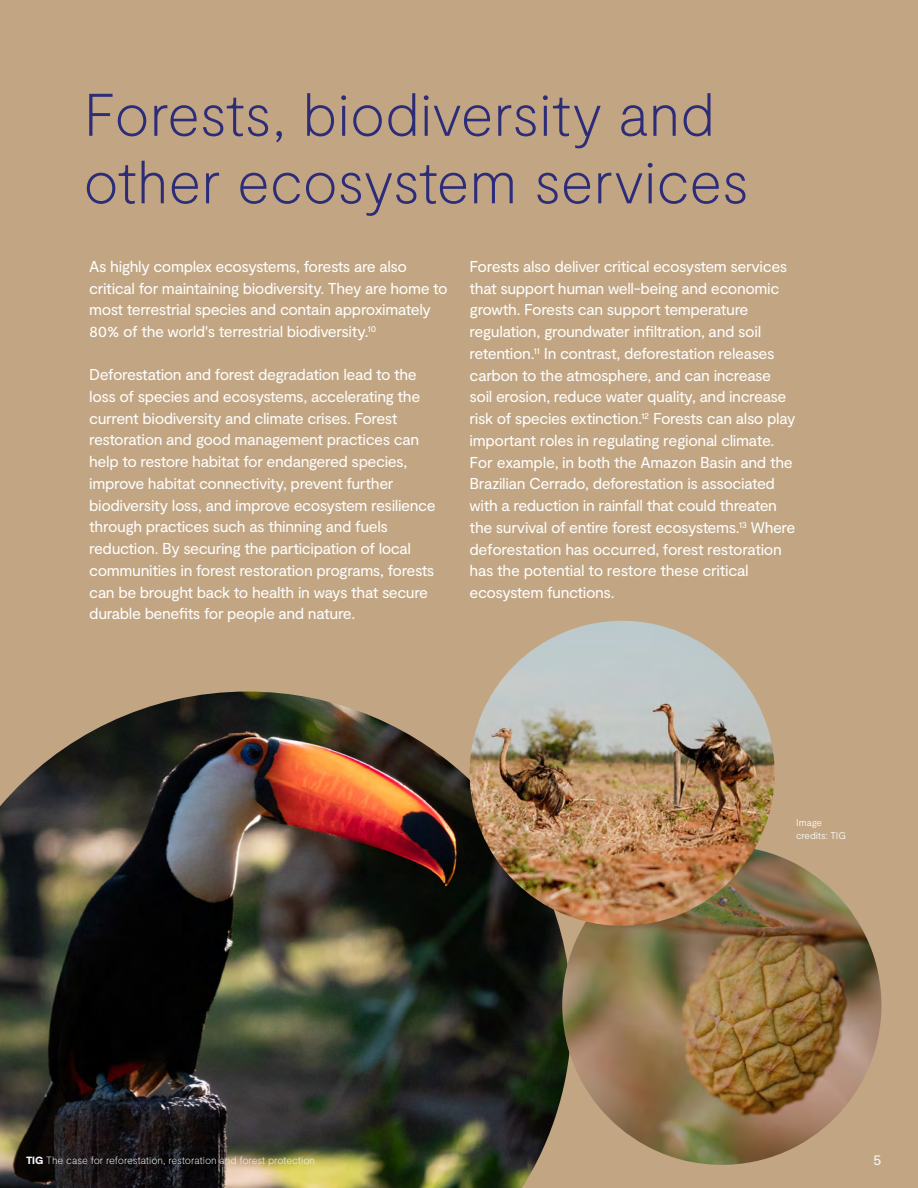
<style>
.page{position:relative;width:918px;height:1188px;background:#c2a683}
.page>*{position:absolute;margin:0;border:0;box-sizing:border-box;transform-origin:0 0}
.t1{font:100 60px/67.5px "Moderat";letter-spacing:-.01em;color:#2c2c79}
.body_smaller{font:15.75px/21.8px "Moderat";letter-spacing:-.025em;color:#fff}
.t2{font:15px "Moderat";color:#f3f7fb}
.t3{font:100 10.5px "Moderat";letter-spacing:-.01em;color:#f3f7fb}
.body_grey_2{font:300 9.75px/13.5px "Moderat";letter-spacing:-.005em;color:#fff}
.s1{font-weight:900}
</style>
<div class="page">
<img style="left:0;top:692px;width:570px;height:496px">
<img style="left:562px;top:846px;width:319px;height:319px;border-radius:160px">
<img style="left:470px;top:621px;width:305px;height:305px;border-radius:153px">
<h3 class="t1" style="left:83px;top:82px;width:668px">Forests, biodiversity and other ecosystem services</h3>
<p class="body_smaller" style="left:89px;top:256px;width:360px">As highly complex ecosystems, forests are also critical for maintaining biodiversity. They are home to most terrestrial species and contain approximately 80% of the world's terrestrial biodiversity.<sup>10</sup></p>
<p class="body_smaller" style="left:89px;top:364px;width:348px">Deforestation and forest degradation lead to the loss of species and ecosystems, accelerating the current biodiversity and climate crises. Forest restoration and good management practices can help to restore habitat for endangered species, improve habitat connectivity, prevent further biodiversity loss, and improve ecosystem resilience through practices such as thinning and fuels reduction. By securing the participation of local communities in forest restoration programs, forests can be brought back to health in ways that secure durable benefits for people and nature.</p>
<p class="body_smaller" style="left:470px;top:256px;width:327px">Forests also deliver critical ecosystem services that support human well-being and economic growth. Forests can support temperature regulation, groundwater infiltration, and soil retention.<sup>11</sup> In contrast, deforestation releases carbon to the atmosphere, and can increase soil erosion, reduce water quality, and increase risk of species extinction.<sup>12</sup> Forests can also play important roles in regulating regional climate.<br>For example, in both the Amazon Basin and the Brazilian Cerrado, deforestation is associated with a reduction in rainfall that could threaten the survival of entire forest ecosystems.<sup>13</sup> Where deforestation has occurred, forest restoration has the potential to restore these critical ecosystem functions.</p>
<p class="body_grey_2" style="left:796px;top:816px;width:51px">Image credits: TIG</p>
<p class="t3" style="left:26px;top:1154px;width:291px"><span class="s1">TIG</span> The case for reforestation, restoration and forest protection</p>
<p class="t2" style="left:873px;top:1151px;width:10px">5</p>
</div>
